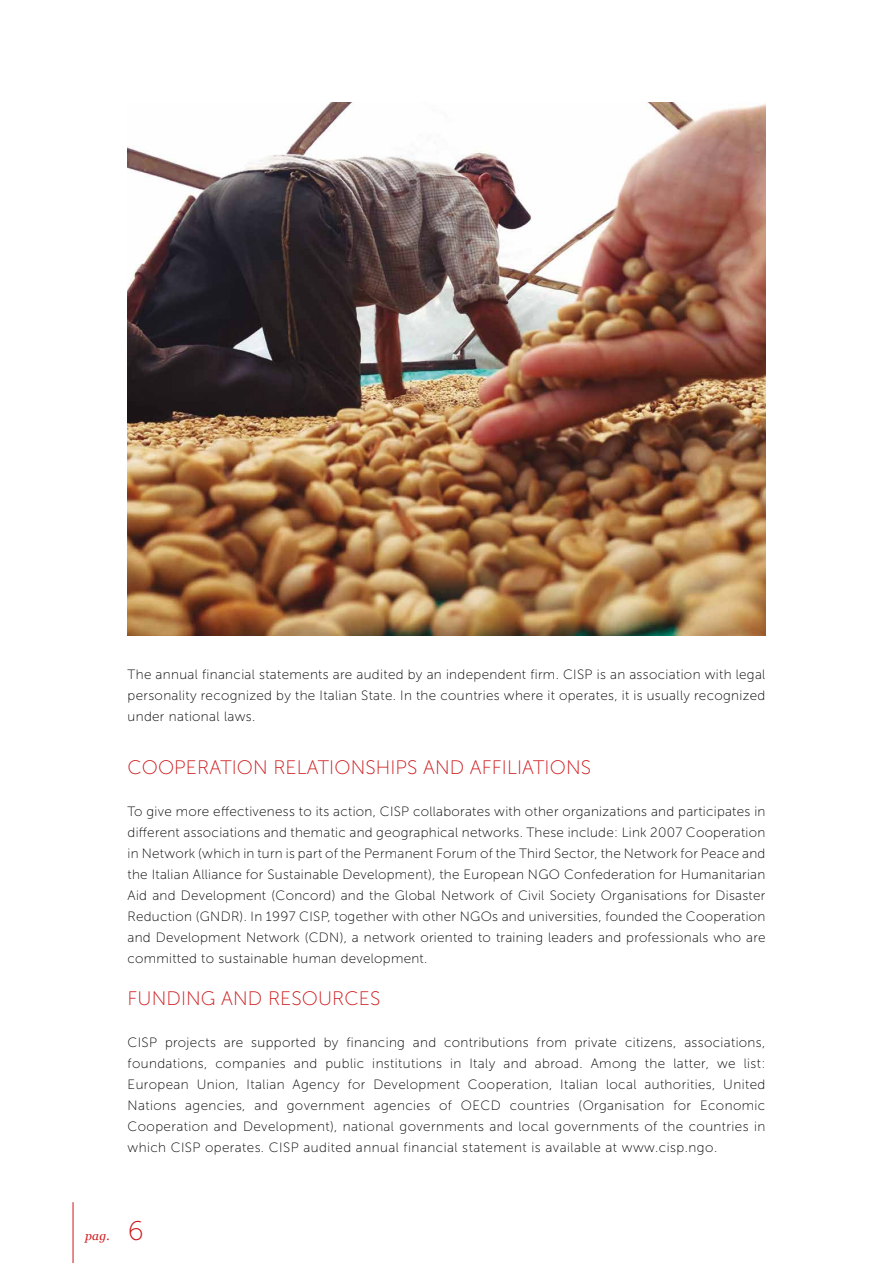
<style>
.page{position:relative;width:893px;height:1263px;background:#fff}
.page>*{position:absolute;margin:0;border:0;box-sizing:border-box;transform-origin:0 0}
.t1{font:27px "Museo Sans 100";color:#cd171a}
.t2{font:19.5px "Museo Sans 100";letter-spacing:.005em;color:#cd171a}
.t3{font:13.5px/21px "Museo Sans 100";letter-spacing:.025em;color:#000;text-align:justify}
.t4{font:italic 12px "Georgia";color:#cd171a}
</style>
<div class="page">
<img style="left:128px;top:103px;width:637px;height:532px">
<hr style="left:73px;top:1202px;width:1px;height:61px;background:#cd171a">
<p class="t3" style="left:128px;top:664px;width:639px">The annual financial statements are audited by an independent firm. CISP is an association with legal personality recognized by the Italian State. In the countries where it operates, it is usually recognized under national laws.</p>
<h2 class="t2" style="left:128px;top:757px;width:465px">COOPERATION RELATIONSHIPS AND AFFILIATIONS</h2>
<p class="t3" style="left:128px;top:801px;width:639px">To give more effectiveness to its action, CISP collaborates with other organizations and participates in different associations and thematic and geographical networks. These include: Link 2007 Cooperation in Network (which in turn is part of the Permanent Forum of the Third Sector, the Network for Peace and the Italian Alliance for Sustainable Development), the European NGO Confederation for Humanitarian Aid and Development (Concord) and the Global Network of Civil Society Organisations for Disaster Reduction (GNDR). In 1997 CISP, together with other NGOs and universities, founded the Cooperation and Development Network (CDN), a network oriented to training leaders and professionals who are committed to sustainable human development.</p>
<h2 class="t2" style="left:128px;top:988px;width:254px">FUNDING AND RESOURCES</h2>
<p class="t3" style="left:128px;top:1032px;width:639px">CISP projects are supported by financing and contributions from private citizens, associations, foundations, companies and public institutions in Italy and abroad. Among the latter, we list:<br>European Union, Italian Agency for Development Cooperation, Italian local authorities, United Nations agencies, and government agencies of OECD countries (Organisation for Economic Cooperation and Development), national governments and local governments of the countries in which CISP operates. CISP audited annual financial statement is available at www.cisp.ngo.</p>
<p class="t4" style="left:85px;top:1227px;width:26px">pag.</p>
<h1 class="t1" style="left:128px;top:1216px;width:17px">6</h1>
</div>
